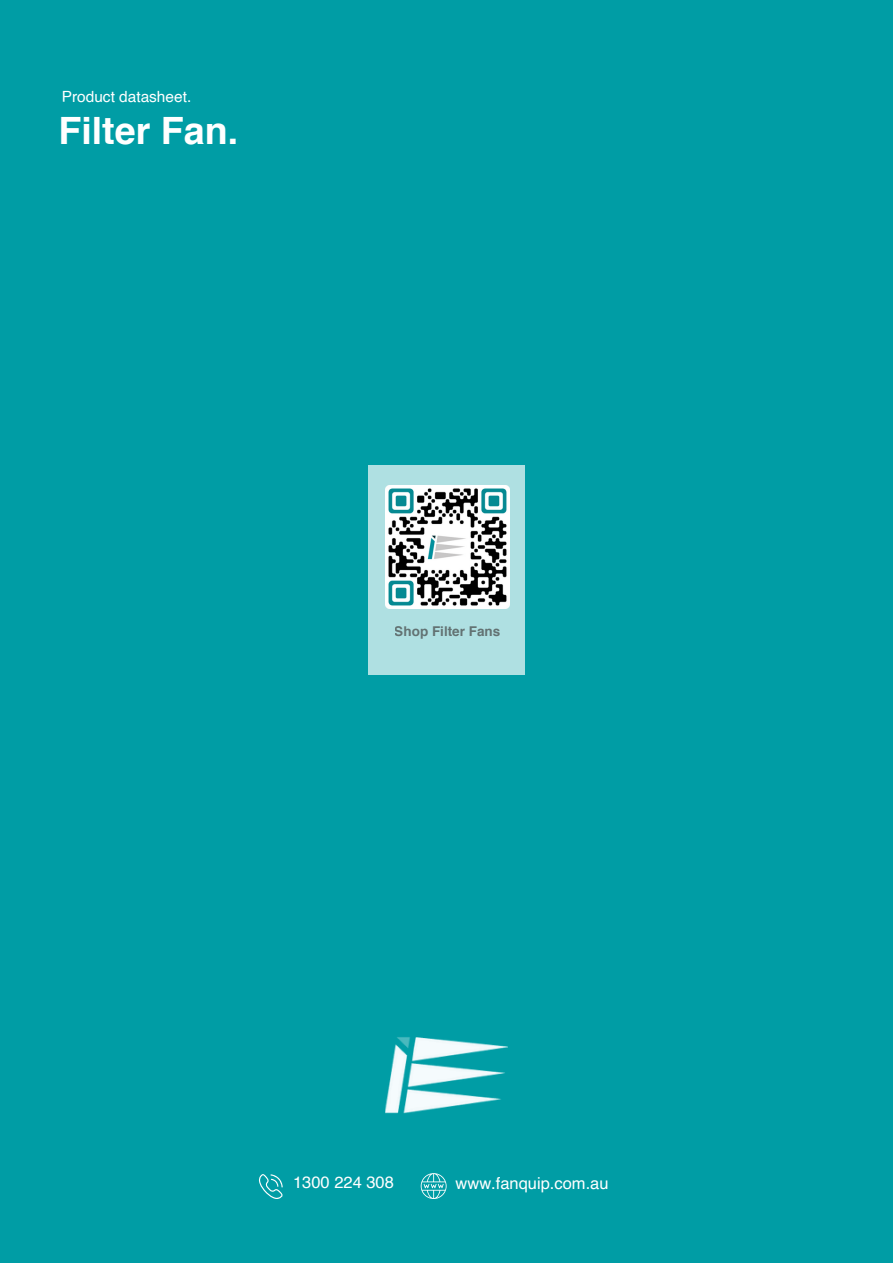
<style>
.page{position:relative;width:893px;height:1264px;background:#fff}
.page>*{position:absolute;margin:0;border:0;box-sizing:border-box;transform-origin:0 0}
.t1{font:700 37.65px "Helvetica";color:#fff}
.t2{font:16.5px "Helvetica";color:#fff}
.t3{font:15.45px "Helvetica";color:#fff}
.t4{font:700 13.5px "Helvetica";color:#3f3f3f}
</style>
<div class="page">
<div style="left:0;top:0;width:892px;height:1262px;background:#009da5"></div>
<img style="left:385px;top:1037px;width:122px;height:77px">
<div style="left:368px;top:465px;width:156px;height:209px;background:#afe0e2"></div>
<svg style="left:420px;top:1173px;width:26px;height:25px"></svg>
<svg style="left:259px;top:1174px;width:24px;height:24px"></svg>
<img style="left:386px;top:485px;width:123px;height:124px">
<p class="t3" style="left:62px;top:90px;width:131px">Product datasheet.</p>
<p class="t1" style="left:58px;top:115px;width:181px">Filter Fan.</p>
<p class="t4" style="left:394px;top:625px;width:107px">Shop Filter Fans</p>
<p class="t2" style="left:293px;top:1175px;width:102px">1300 224 308</p>
<p class="t2" style="left:455px;top:1175px;width:155px">www.fanquip.com.au</p>
</div>
